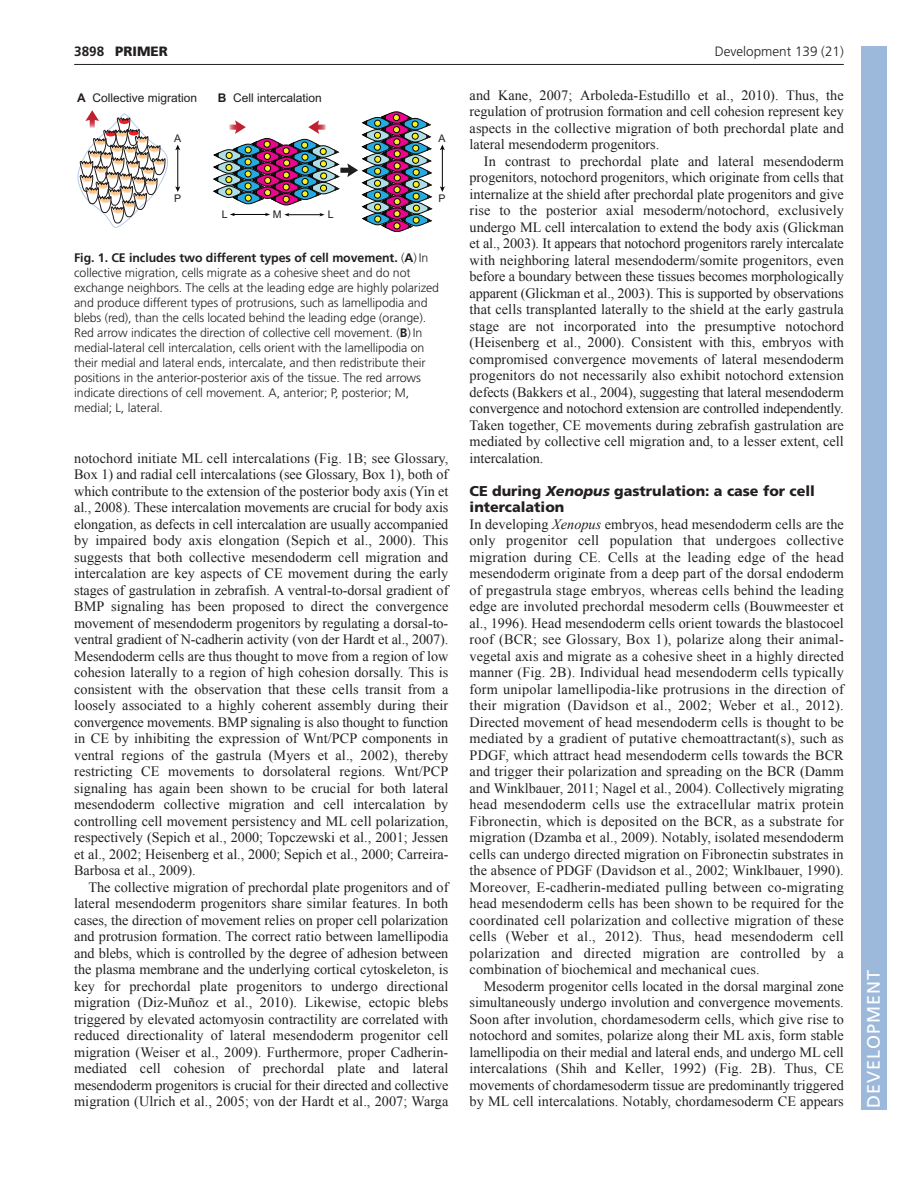
<style>
.page{position:relative;width:918px;height:1188px;background:#fff}
.page>*{position:absolute;margin:0;border:0;box-sizing:border-box;transform-origin:0 0}
.t1{font:18px "Frutiger LT Std";letter-spacing:.055em;color:#fff}
.t2{font:14.25px/16.5px "Times New Roman";color:#231f20;text-align:justify}
.t3{font:900 14.25px/16.5px "Frutiger LT Std";color:#231f20}
.t4{font:300 13.5px "Frutiger";color:#231f20}
.t5{font:900 13.5px "Frutiger LT Std";color:#231f20}
.t6{font:700 13.5px "Frutiger LT Std";color:#231f20}
.t7{font:300 12.3px/15px "Frutiger";letter-spacing:-.005em;color:#231f20}
.t8{font:12px "Arial";color:#201d1e}
.t9{font:10.65px "Arial";color:#201d1e}
.s1{font-weight:700}
.s2{font-style:italic}
</style>
<div class="page">
<hr style="left:74px;top:64px;width:770px;height:1px;background:#231f20">
<hr style="left:442px;top:149px;width:1px;height:39px;background:#040503">
<svg style="left:440px;top:145px;width:5px;height:5px"></svg>
<svg style="left:440px;top:186px;width:5px;height:6px"></svg>
<svg style="left:77px;top:110px;width:91px;height:118px"></svg>
<hr style="left:177px;top:149px;width:1px;height:39px;background:#040503">
<svg style="left:175px;top:145px;width:5px;height:5px"></svg>
<svg style="left:175px;top:186px;width:5px;height:6px"></svg>
<svg style="left:213px;top:111px;width:219px;height:121px"></svg>
<div style="left:861px;top:46px;width:25px;height:1064px;background:#9cb9db"></div>
<p class="t6" style="left:74px;top:46px;width:32px">3898</p>
<p class="t5" style="left:115px;top:45px;width:54px">PRIMER</p>
<p class="t4" style="left:715px;top:46px;width:131px">Development 139 (21)</p>
<p class="t8" style="left:77px;top:94px;width:122px"><span class="s1">A</span> Collective migration</p>
<p class="t9" style="left:174px;top:134px;width:9px">A</p>
<p class="t9" style="left:174px;top:195px;width:9px">P</p>
<p class="t8" style="left:218px;top:94px;width:106px"><span class="s1">B</span> Cell intercalation</p>
<p class="t9" style="left:222px;top:211px;width:7px">L</p>
<p class="t9" style="left:328px;top:211px;width:7px">L</p>
<p class="t9" style="left:273px;top:211px;width:10px">M</p>
<p class="t9" style="left:439px;top:134px;width:9px">A</p>
<p class="t9" style="left:439px;top:195px;width:9px">P</p>
<p class="t7" style="left:74px;top:251px;width:366px"><span class="s1">Fig. 1. CE includes two different types of cell movement.</span> (<span class="s1">A</span>) In collective migration, cells migrate as a cohesive sheet and do not exchange neighbors. The cells at the leading edge are highly polarized and produce different types of protrusions, such as lamellipodia and blebs (red), than the cells located behind the leading edge (orange).<br>Red arrow indicates the direction of collective cell movement. (<span class="s1">B</span>) In medial-lateral cell intercalation, cells orient with the lamellipodia on their medial and lateral ends, intercalate, and then redistribute their positions in the anterior-posterior axis of the tissue. The red arrows indicate directions of cell movement. A, anterior; P, posterior; M, medial; L, lateral.</p>
<p class="t2" style="left:74px;top:450px;width:376px">notochord initiate ML cell intercalations (Fig. 1B; see Glossary, Box 1) and radial cell intercalations (see Glossary, Box 1), both of which contribute to the extension of the posterior body axis (Yin et al., 2008). These intercalation movements are crucial for body axis elongation, as defects in cell intercalation are usually accompanied by impaired body axis elongation (Sepich et al., 2000). This suggests that both collective mesendoderm cell migration and intercalation are key aspects of CE movement during the early stages of gastrulation in zebrafish. A ventral-to-dorsal gradient of BMP signaling has been proposed to direct the convergence movement of mesendoderm progenitors by regulating a dorsal-to&shy;ventral gradient of N-cadherin activity (von der Hardt et al., 2007).<br>Mesendoderm cells are thus thought to move from a region of low cohesion laterally to a region of high cohesion dorsally. This is consistent with the observation that these cells transit from a loosely associated to a highly coherent assembly during their convergence movements. BMP signaling is also thought to function in CE by inhibiting the expression of Wnt/PCP components in ventral regions of the gastrula (Myers et al., 2002), thereby restricting CE movements to dorsolateral regions. Wnt/PCP signaling has again been shown to be crucial for both lateral mesendoderm collective migration and cell intercalation by controlling cell movement persistency and ML cell polarization, respectively (Sepich et al., 2000; Topczewski et al., 2001; Jessen et al., 2002; Heisenberg et al., 2000; Sepich et al., 2000; Carreira-Barbosa et al., 2009).</p>
<p class="t2" style="left:74px;top:879px;width:376px;text-indent:14px">The collective migration of prechordal plate progenitors and of lateral mesendoderm progenitors share similar features. In both cases, the direction of movement relies on proper cell polarization and protrusion formation. The correct ratio between lamellipodia and blebs, which is controlled by the degree of adhesion between the plasma membrane and the underlying cortical cytoskeleton, is key for prechordal plate progenitors to undergo directional migration (Diz-Muñoz et al., 2010). Likewise, ectopic blebs triggered by elevated actomyosin contractility are correlated with reduced directionality of lateral mesendoderm progenitor cell migration (Weiser et al., 2009). Furthermore, proper Cadherin&shy;mediated cell cohesion of prechordal plate and lateral mesendoderm progenitors is crucial for their directed and collective migration (Ulrich et al., 2005; von der Hardt et al., 2007; Warga</p>
<p class="t2" style="left:470px;top:87px;width:376px">and Kane, 2007; Arboleda-Estudillo et al., 2010). Thus, the regulation of protrusion formation and cell cohesion represent key aspects in the collective migration of both prechordal plate and lateral mesendoderm progenitors.</p>
<p class="t2" style="left:470px;top:153px;width:376px;text-indent:14px">In contrast to prechordal plate and lateral mesendoderm progenitors, notochord progenitors, which originate from cells that internalize at the shield after prechordal plate progenitors and give rise to the posterior axial mesoderm/notochord, exclusively undergo ML cell intercalation to extend the body axis (Glickman et al., 2003). It appears that notochord progenitors rarely intercalate with neighboring lateral mesendoderm/somite progenitors, even before a boundary between these tissues becomes morphologically apparent (Glickman et al., 2003). This is supported by observations that cells transplanted laterally to the shield at the early gastrula stage are not incorporated into the presumptive notochord (Heisenberg et al., 2000). Consistent with this, embryos with compromised convergence movements of lateral mesendoderm progenitors do not necessarily also exhibit notochord extension defects (Bakkers et al., 2004), suggesting that lateral mesendoderm convergence and notochord extension are controlled independently.<br>Taken together, CE movements during zebrafish gastrulation are mediated by collective cell migration and, to a lesser extent, cell intercalation.</p>
<p class="t3" style="left:470px;top:483px;width:347px">CE during <span class="s2">Xenopus</span> gastrulation: a case for cell intercalation</p>
<p class="t2" style="left:470px;top:516px;width:376px">In developing <span class="s2">Xenopus</span> embryos, head mesendoderm cells are the only progenitor cell population that undergoes collective migration during CE. Cells at the leading edge of the head mesendoderm originate from a deep part of the dorsal endoderm of pregastrula stage embryos, whereas cells behind the leading edge are involuted prechordal mesoderm cells (Bouwmeester et al., 1996). Head mesendoderm cells orient towards the blastocoel roof (BCR; see Glossary, Box 1), polarize along their animal&shy;vegetal axis and migrate as a cohesive sheet in a highly directed manner (Fig. 2B). Individual head mesendoderm cells typically form unipolar lamellipodia-like protrusions in the direction of their migration (Davidson et al., 2002; Weber et al., 2012).<br>Directed movement of head mesendoderm cells is thought to be mediated by a gradient of putative chemoattractant(s), such as PDGF, which attract head mesendoderm cells towards the BCR and trigger their polarization and spreading on the BCR (Damm and Winklbauer, 2011; Nagel et al., 2004). Collectively migrating head mesendoderm cells use the extracellular matrix protein Fibronectin, which is deposited on the BCR, as a substrate for migration (Dzamba et al., 2009). Notably, isolated mesendoderm cells can undergo directed migration on Fibronectin substrates in the absence of PDGF (Davidson et al., 2002; Winklbauer, 1990).<br>Moreover, E-cadherin-mediated pulling between co-migrating head mesendoderm cells has been shown to be required for the coordinated cell polarization and collective migration of these cells (Weber et al., 2012). Thus, head mesendoderm cell polarization and directed migration are controlled by a combination of biochemical and mechanical cues.</p>
<p class="t2" style="left:470px;top:978px;width:376px;text-indent:14px">Mesoderm progenitor cells located in the dorsal marginal zone simultaneously undergo involution and convergence movements.<br>Soon after involution, chordamesoderm cells, which give rise to notochord and somites, polarize along their ML axis, form stable lamellipodia on their medial and lateral ends, and undergo ML cell intercalations (Shih and Keller, 1992) (Fig. 2B). Thus, CE movements of chordamesoderm tissue are predominantly triggered by ML cell intercalations. Notably, chordamesoderm CE appears</p>
<p class="t1" style="left:863px;top:1108px;width:140px;rotate:-90deg">DEVELOPMENT</p>
</div>
